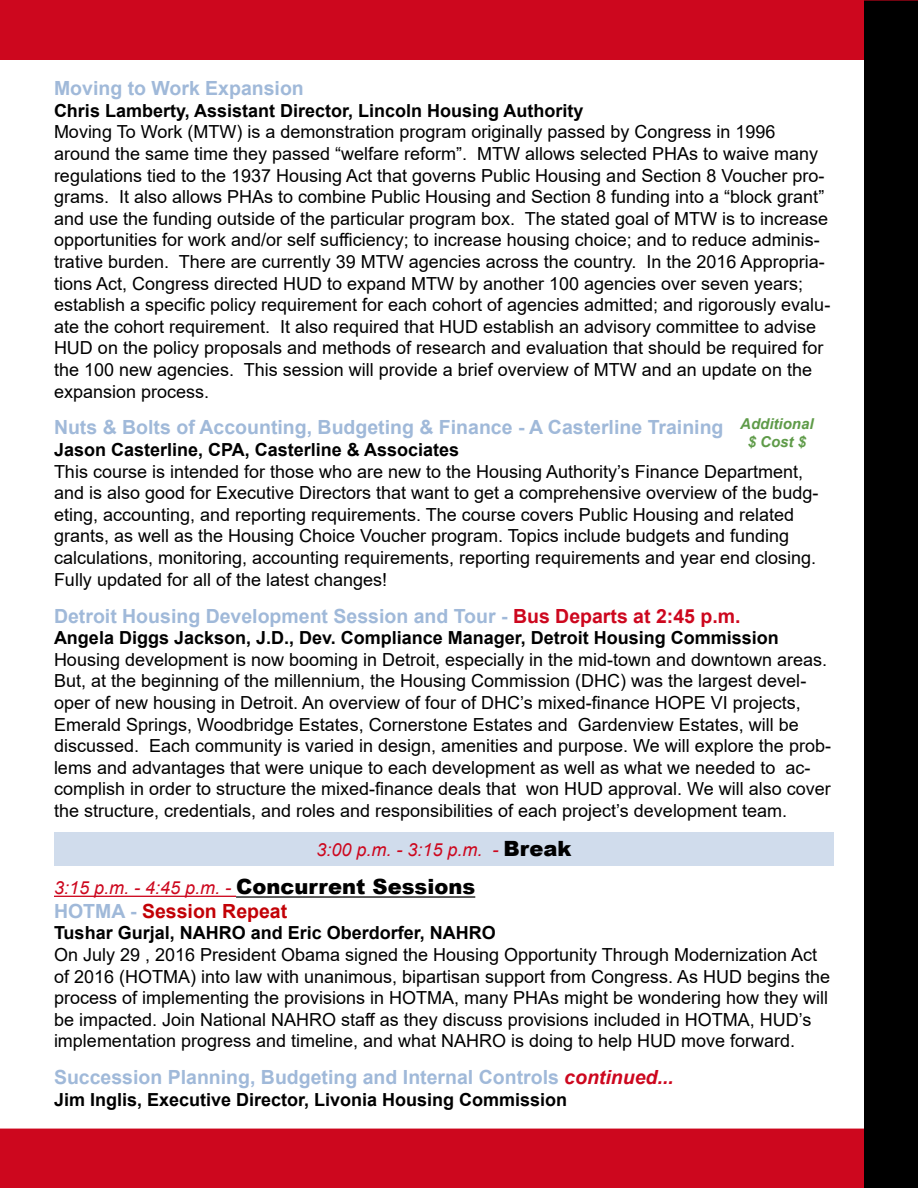
<style>
.page{position:relative;width:918px;height:1188px;background:#fff}
.page>*{position:absolute;margin:0;border:0;box-sizing:border-box;transform-origin:0 0}
.t1{font:700 19.5px "Arial";color:#a0b9d9}
.t2{font:700 19.5px "Arial";color:#c20106}
.t3{font:18px/21.6px "Arial";color:#000}
.t4{font:700 18px "Arial";color:#000}
.t5{font:italic 18px/38.7px "Arial";color:#cd071e}
.t6{font:italic 700 15px/18px "Arial";color:#5f9b49;text-align:center}
.s1{color:#cd071e}
.s2{font-weight:900;font-style:normal;font-size:21px;color:#000}
.s3{color:#a0b9d9}
.s4{font-style:italic;color:#cd071e}
</style>
<div class="page">
<div style="left:54px;top:832px;width:779px;height:34px;background:#d0dcec"></div>
<div style="left:0;top:0;width:918px;height:60px;background:#cd071e"></div>
<div style="left:0;top:1129px;width:918px;height:59px;background:#cd071e"></div>
<div style="left:864px;top:1px;width:54px;height:1187px;background:#000"></div>
<hr style="left:54px;top:896px;width:182px;height:1px;background:#cd071e">
<hr style="left:236px;top:896px;width:239px;height:2px;background:#000">
<p class="t1" style="left:54px;top:75px;width:251px">Moving to Work Expansion</p>
<p class="t4" style="left:54px;top:98px;width:531px">Chris Lamberty, Assistant Director, Lincoln Housing Authority</p>
<p class="t3" style="left:54px;top:121px;width:778px">Moving To Work (MTW) is a demonstration program originally passed by Congress in 1996 around the same time they passed “welfare reform”. MTW allows selected PHAs to waive many regulations tied to the 1937 Housing Act that governs Public Housing and Section 8 Voucher pro&shy;grams. It also allows PHAs to combine Public Housing and Section 8 funding into a “block grant” and use the funding outside of the particular program box. The stated goal of MTW is to increase opportunities for work and/or self sufficiency; to increase housing choice; and to reduce adminis&shy;trative burden. There are currently 39 MTW agencies across the country. In the 2016 Appropria&shy;tions Act, Congress directed HUD to expand MTW by another 100 agencies over seven years; establish a specific policy requirement for each cohort of agencies admitted; and rigorously evalu&shy;ate the cohort requirement. It also required that HUD establish an advisory committee to advise HUD on the policy proposals and methods of research and evaluation that should be required for the 100 new agencies. This session will provide a brief overview of MTW and an update on the expansion process.</p>
<p class="t1" style="left:54px;top:414px;width:671px">Nuts &amp; Bolts of Accounting, Budgeting &amp; Finance - A Casterline Training</p>
<p class="t4" style="left:54px;top:437px;width:407px">Jason Casterline, CPA, Casterline &amp; Associates</p>
<p class="t3" style="left:54px;top:460px;width:766px">This course is intended for those who are new to the Housing Authority’s Finance Department, and is also good for Executive Directors that want to get a comprehensive overview of the budg&shy;eting, accounting, and reporting requirements. The course covers Public Housing and related grants, as well as the Housing Choice Voucher program. Topics include budgets and funding calculations, monitoring, accounting requirements, reporting requirements and year end closing.<br>Fully updated for all of the latest changes!</p>
<p class="t1" style="left:54px;top:602px;width:688px">Detroit Housing Development Session and Tour - <span class="s1">Bus Departs at 2:45 p.m.</span></p>
<p class="t4" style="left:54px;top:625px;width:726px">Angela Diggs Jackson, J.D., Dev. Compliance Manager, Detroit Housing Commission</p>
<p class="t3" style="left:54px;top:649px;width:779px">Housing development is now booming in Detroit, especially in the mid-town and downtown areas.<br>But, at the beginning of the millennium, the Housing Commission (DHC) was the largest devel&shy;oper of new housing in Detroit. An overview of four of DHC’s mixed-finance HOPE VI projects, Emerald Springs, Woodbridge Estates, Cornerstone Estates and Gardenview Estates, will be discussed. Each community is varied in design, amenities and purpose. We will explore the prob&shy;lems and advantages that were unique to each development as well as what we needed to ac&shy;complish in order to structure the mixed-finance deals that won HUD approval. We will also cover the structure, credentials, and roles and responsibilities of each project’s development team.</p>
<p class="t5" style="left:54px;top:830px;width:519px;text-indent:262px">3:00 p.m. - 3:15 p.m. - <span class="s2">Break<br></span>3:15 p.m. - 4:45 p.m. - <span class="s2">Concurrent Sessions</span></p>
<p class="t2" style="left:54px;top:897px;width:235px"><span class="s3">HOTMA -</span> Session Repeat</p>
<p class="t4" style="left:54px;top:920px;width:443px">Tushar Gurjal, NAHRO and Eric Oberdorfer, NAHRO</p>
<p class="t3" style="left:54px;top:944px;width:778px">On July 29 , 2016 President Obama signed the Housing Opportunity Through Modernization Act of 2016 (HOTMA) into law with unanimous, bipartisan support from Congress. As HUD begins the process of implementing the provisions in HOTMA, many PHAs might be wondering how they will be impacted. Join National NAHRO staff as they discuss provisions included in HOTMA, HUD’s implementation progress and timeline, and what NAHRO is doing to help HUD move forward.</p>
<p class="t1" style="left:54px;top:1064px;width:621px">Succession Planning, Budgeting and Internal Controls <span class="s4">continued...</span></p>
<p class="t4" style="left:54px;top:1087px;width:515px">Jim Inglis, Executive Director, Livonia Housing Commission</p>
<p class="t6" style="left:740px;top:416px;width:75px">Additional $ Cost $</p>
</div>
